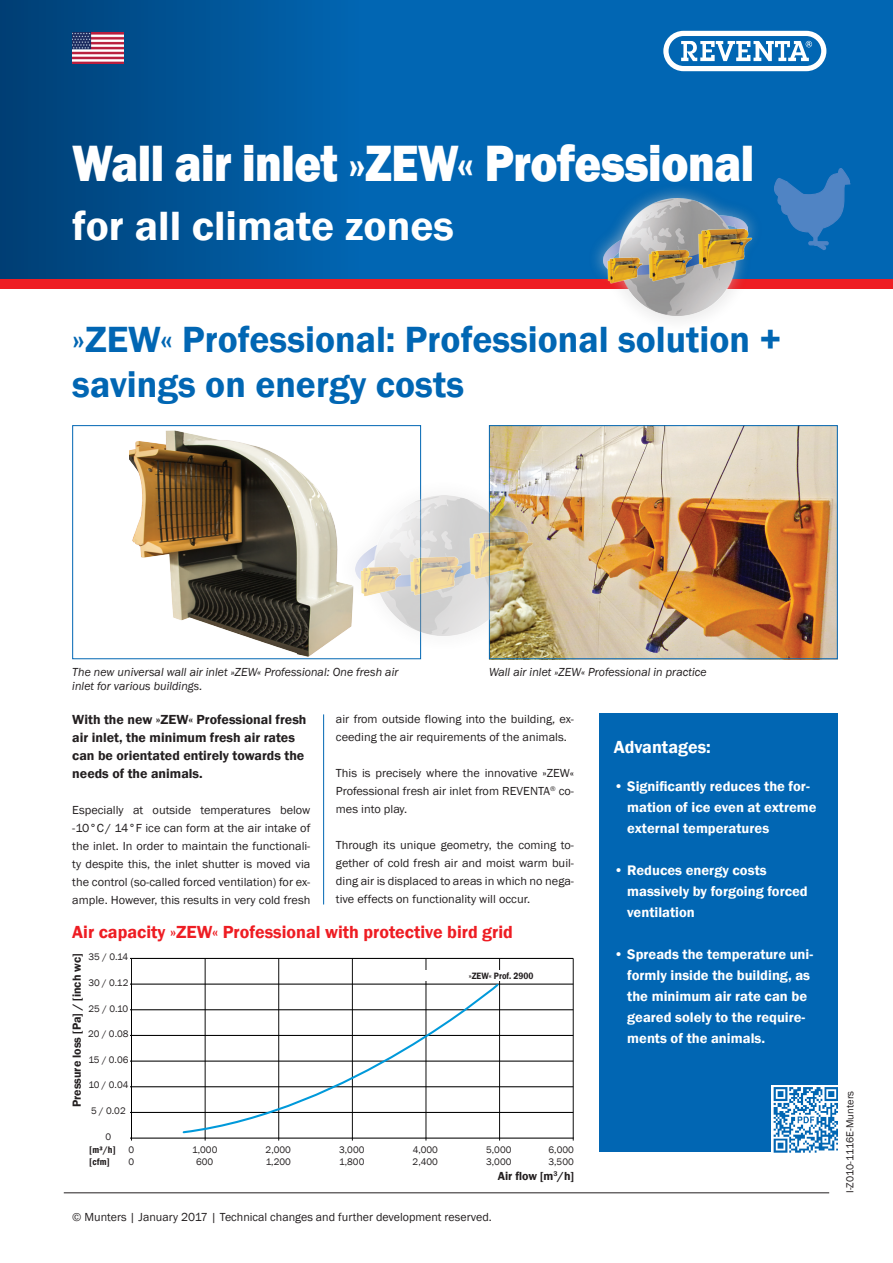
<style>
.page{position:relative;width:893px;height:1263px;background:#fff}
.page>*{position:absolute;margin:0;border:0;box-sizing:border-box;transform-origin:0 0}
.t1{font:800 52.5px "Franklin Gothic";letter-spacing:-.01em;color:#fff;scale:.87 1}
.t2{font:600 42px "Franklin Gothic";color:#fff}
.t3{font:600 37.5px/45px "Franklin Gothic";color:#0166b3}
.t4{font:600 18px "Franklin Gothic";color:#ee1d23}
.t5{font:600 18px "Franklin Gothic";color:#fff}
.t6{font:600 14.25px/21px "Franklin Gothic";color:#fff}
.t7{font:600 13.5px/18px "Franklin Gothic";color:#231f20}
.t8{font:12px/18px "Franklin Gothic";color:#231f20;text-align:justify}
.t9{font:italic 12px/14.4px "Franklin Gothic";color:#231f20}
.t10{font:600 12px "Franklin Gothic";color:#231f20}
.t11{font:10.5px "Franklin Gothic";letter-spacing:.01em;color:#231f20}
.t12{font:9.75px "Franklin Gothic";color:#231f20}
.t13{font:600 condensed 9.75px "Franklin Gothic";color:#231f20}
.t14{font:600 9.45px "Franklin Gothic";color:#231f20;scale:.9 1}
.t15{font:8.4px "Arial";color:#000;scale:.9 1}
.s1{font-weight:800}
</style>
<div class="page">
<hr style="left:64px;top:1192px;width:765px;height:1px;background:#231f20">
<div style="left:0;top:279px;width:893px;height:10px;background:#ee1d23"></div>
<svg style="left:0;top:0;width:893px;height:279px;background:#005ca4"></svg>
<svg style="left:663px;top:31px;width:163px;height:40px"></svg>
<hr style="left:323px;top:714px;width:1px;height:190px;background:#0166b3">
<img style="left:491px;top:427px;width:345px;height:230px">
<div style="left:489px;top:425px;width:349px;height:234px;border:1px solid #0166b3"></div>
<div style="left:72px;top:425px;width:349px;height:234px;border:1px solid #0166b3"></div>
<div style="left:600px;top:713px;width:238px;height:438px;background:#0166b3"></div>
<svg style="left:772px;top:167px;width:79px;height:84px;background:#2473ba"></svg>
<div style="left:585px;top:180px;width:180px;height:154px;background:#231f20;opacity:.2"></div>
<div style="left:588px;top:183px;width:174px;height:147px;background:#fff;opacity:.5"></div>
<img style="left:603px;top:199px;width:144px;height:116px">
<img style="left:697px;top:225px;width:55px;height:43px">
<img style="left:647px;top:247px;width:45px;height:35px">
<img style="left:606px;top:255px;width:36px;height:28px">
<img style="left:772px;top:1085px;width:66px;height:68px">
<hr style="left:132px;top:984px;width:441px;height:1px;background:#000">
<hr style="left:132px;top:1009px;width:441px;height:1px;background:#000">
<hr style="left:132px;top:958px;width:441px;height:1px;background:#000">
<hr style="left:132px;top:1035px;width:441px;height:1px;background:#000">
<hr style="left:132px;top:1061px;width:441px;height:1px;background:#000">
<hr style="left:132px;top:1086px;width:441px;height:1px;background:#000">
<hr style="left:132px;top:1112px;width:441px;height:1px;background:#000">
<hr style="left:205px;top:958px;width:1px;height:180px;background:#000">
<hr style="left:278px;top:958px;width:1px;height:180px;background:#000">
<hr style="left:352px;top:958px;width:1px;height:180px;background:#000">
<hr style="left:426px;top:958px;width:1px;height:180px;background:#000">
<hr style="left:499px;top:958px;width:1px;height:180px;background:#000">
<hr style="left:573px;top:958px;width:1px;height:180px;background:#000">
<hr style="left:131px;top:958px;width:1px;height:180px;background:#000">
<hr style="left:132px;top:1137px;width:441px;height:1px;background:#000">
<div style="left:372px;top:970px;width:68px;height:10px;background:#fff"></div>
<div style="left:467px;top:970px;width:68px;height:10px;background:#fff"></div>
<svg style="left:181px;top:983px;width:318px;height:151px"></svg>
<img style="left:72px;top:33px;width:51px;height:31px">
<img style="left:130px;top:431px;width:225px;height:227px">
<div style="left:337px;top:477px;width:209px;height:177px;background:#231f20;opacity:.2"></div>
<div style="left:340px;top:480px;width:203px;height:170px;background:#fff;opacity:.5"></div>
<img style="left:355px;top:496px;width:173px;height:139px">
<img style="left:467px;top:527px;width:67px;height:52px">
<img style="left:408px;top:553px;width:54px;height:42px">
<img style="left:359px;top:564px;width:43px;height:33px">
<h1 class="t1" style="left:72px;top:130px;width:785px">Wall air inlet »ZEW« Professional</h1>
<h2 class="t2" style="left:72px;top:200px;width:383px">for all climate zones</h2>
<h3 class="t3" style="left:72px;top:317px;width:710px">»ZEW« Professional: Professional solution <span class="s1">+ </span>savings on energy costs</h3>
<p class="t9" style="left:72px;top:665px;width:328px">The new universal wall air inlet »ZEW« Professional: One fresh air inlet for various buildings.</p>
<p class="t9" style="left:489px;top:665px;width:220px">Wall air inlet »ZEW« Professional in practice</p>
<p class="t7" style="left:72px;top:710px;width:236px">With the new »ZEW« Professional fresh air inlet, the minimum fresh air rates can be orientated entirely towards the needs of the animals.</p>
<p class="t8" style="left:72px;top:801px;width:240px">Especially at outside temperatures below -10°C/ 14°F ice can form at the air intake of the inlet. In order to maintain the functionali&shy;ty despite this, the inlet shutter is moved via the control (so-called forced ventilation) for ex&shy;ample. However, this results in very cold fresh</p>
<p class="t8" style="left:336px;top:710px;width:240px">air from outside flowing into the building, ex&shy;ceeding the air requirements of the animals.</p>
<p class="t8" style="left:336px;top:764px;width:240px">This is precisely where the innovative »ZEW« Professional fresh air inlet from REVENTA<sup>®</sup> co&shy;mes into play.</p>
<p class="t8" style="left:336px;top:836px;width:240px">Through its unique geometry, the coming to&shy;gether of cold fresh air and moist warm buil&shy;ding air is displaced to areas in which no nega&shy;tive effects on functionality will occur.</p>
<h3 class="t4" style="left:72px;top:920px;width:442px">Air capacity »ZEW« Professional with protective bird grid</h3>
<p class="t12" style="left:89px;top:951px;width:41px">35 / 0.14</p>
<p class="t12" style="left:88px;top:977px;width:41px">30 / 0.12</p>
<p class="t12" style="left:89px;top:1002px;width:41px">25 / 0.10</p>
<p class="t12" style="left:88px;top:1028px;width:42px">20 / 0.08</p>
<p class="t12" style="left:88px;top:1053px;width:42px">15 / 0.06</p>
<p class="t12" style="left:88px;top:1079px;width:42px">10 / 0.04</p>
<p class="t12" style="left:91px;top:1105px;width:36px">5 / 0.02</p>
<p class="t12" style="left:106px;top:1130px;width:7px">0</p>
<p class="t10" style="left:69px;top:1107px;width:155px;rotate:-90deg">Pressure loss [Pa] / [inch wc]</p>
<p class="t15" style="left:118px;top:953px;width:11px">35</p>
<p class="t15" style="left:118px;top:978px;width:11px">30</p>
<p class="t15" style="left:118px;top:1004px;width:11px">25</p>
<p class="t15" style="left:118px;top:1029px;width:11px">20</p>
<p class="t15" style="left:118px;top:1055px;width:11px">15</p>
<p class="t15" style="left:117px;top:1081px;width:11px">10</p>
<p class="t15" style="left:121px;top:1106px;width:6px">5</p>
<p class="t14" style="left:469px;top:969px;width:73px">»ZEW« Prof. 2900</p>
<p class="t15" style="left:131px;top:1143px;width:6px">0</p>
<p class="t15" style="left:195px;top:1143px;width:23px">1.000</p>
<p class="t15" style="left:267px;top:1143px;width:23px">2.000</p>
<p class="t15" style="left:340px;top:1143px;width:23px">3.000</p>
<p class="t15" style="left:415px;top:1143px;width:23px">4.000</p>
<p class="t15" style="left:489px;top:1143px;width:23px">5.000</p>
<p class="t15" style="left:556px;top:1143px;width:23px">6.000</p>
<p class="t13" style="left:89px;top:1143px;width:28px">[m³/h]</p>
<p class="t12" style="left:128px;top:1144px;width:7px">0</p>
<p class="t12" style="left:192px;top:1144px;width:27px">1,000</p>
<p class="t12" style="left:266px;top:1144px;width:27px">2,000</p>
<p class="t12" style="left:339px;top:1144px;width:27px">3,000</p>
<p class="t12" style="left:413px;top:1144px;width:27px">4,000</p>
<p class="t12" style="left:486px;top:1144px;width:27px">5,000</p>
<p class="t12" style="left:548px;top:1144px;width:27px">6,000</p>
<p class="t13" style="left:89px;top:1155px;width:22px">[cfm]</p>
<p class="t12" style="left:128px;top:1156px;width:7px">0</p>
<p class="t12" style="left:196px;top:1156px;width:19px">600</p>
<p class="t12" style="left:266px;top:1156px;width:27px">1,200</p>
<p class="t12" style="left:339px;top:1156px;width:27px">1,800</p>
<p class="t12" style="left:413px;top:1156px;width:27px">2,400</p>
<p class="t12" style="left:486px;top:1156px;width:27px">3,000</p>
<p class="t12" style="left:548px;top:1156px;width:27px">3,500</p>
<p class="t10" style="left:498px;top:1168px;width:78px">Air flow [m<sup>3</sup>/h]</p>
<p class="t8" style="left:72px;top:1208px;width:421px">© Munters | January 2017 | Technical changes and further development reserved.</p>
<h3 class="t5" style="left:614px;top:735px;width:99px">Advantages:</h3>
<p class="t6" style="left:627px;top:775px;width:191px;text-indent:-14px">• Significantly reduces the for&shy;mation of ice even at extreme external temperatures</p>
<p class="t6" style="left:627px;top:859px;width:182px;text-indent:-14px">• Reduces energy costs massively by forgoing forced ventilation</p>
<p class="t6" style="left:627px;top:943px;width:187px;text-indent:-14px">• Spreads the temperature uni&shy;formly inside the building, as the minimum air rate can be geared solely to the require&shy;ments of the animals.</p>
<p class="t11" style="left:843px;top:1193px;width:104px;rotate:-90deg">I-Z010-1116E-Munters</p>
</div>
